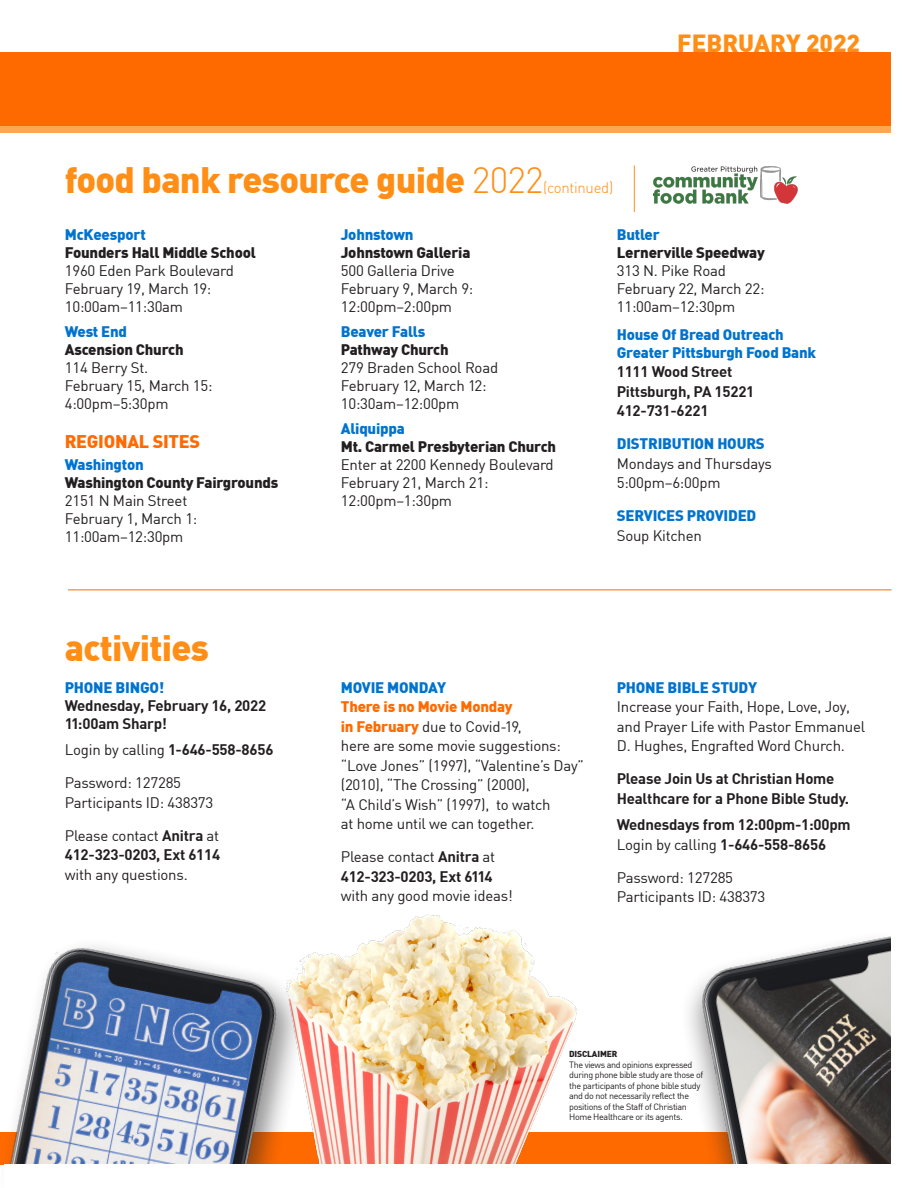
<style>
.page{position:relative;width:918px;height:1188px;background:#fff}
.page>*{position:absolute;margin:0;border:0;box-sizing:border-box;transform-origin:0 0}
.t1{font:900 36px "DIN";letter-spacing:-.02em;color:#ff8e16}
.t2{font:900 24.3px "DIN";color:#ff8e16}
.Food_Bank_-_COUNTY_H{font:900 18px "DIN";letter-spacing:-.015em;color:#ff6a00}
.Body_Copy{font:15px/19.5px "DIN";letter-spacing:-.015em;color:#231f20}
.Food_Bank_-_LOCATION{font:15px/18px "DIN";letter-spacing:-.015em;color:#231f20}
.Food_Bank_-_PHONE{font:900 15px "DIN";letter-spacing:-.015em;color:#231f20}
.Food_Bank_-_NAME{font:900 15px/18px "DIN";letter-spacing:-.015em;color:#0073ce}
.Body_Copy_Bold{font:700 15px/18px "DIN";letter-spacing:-.015em;color:#231f20}
.Body_Copy-2{font:700 15px/19.5px "DIN";letter-spacing:-.015em;color:#231f20}
.Food_Bank_-_LOCATION-2{font:900 15px/19.5px "DIN";letter-spacing:-.015em;color:#0073ce}
.t3{font:300 15px "DIN";letter-spacing:-.02em;color:#ff8e16}
.Body_Copy-3{font:9px/10.5px "DIN";letter-spacing:-.04em;color:#231f20}
.Body_Copy-4{font:900 8.55px "DIN";letter-spacing:-.015em;color:#231f20}
.s1{font-weight:300}
.s2{font-weight:900;color:#0073ce}
.s3{font-weight:700}
.s4{font-weight:400;color:#231f20}
.s5{font-weight:900;color:#ff6a00}
.s6{font-weight:400}
</style>
<div class="page">
<svg style="left:0;top:125px;width:891px;height:7px;background:#ff9d44"></svg>
<div style="left:0;top:52px;width:891px;height:73px;background:#ff6a00"></div>
<div style="left:1px;top:1137px;width:891px;height:27px;background:#ff6a00"></div>
<img style="left:308px;top:914px;width:275px;height:250px">
<img style="left:653px;top:166px;width:144px;height:38px">
<hr style="left:634px;top:165px;width:1px;height:47px;background:#ff8e16">
<hr style="left:68px;top:590px;width:824px;height:1px;background:#ff6a00">
<div style="left:0;top:937px;width:308px;height:251px;background:#231f20;opacity:.5"></div>
<img style="left:4px;top:937px;width:292px;height:227px">
<img style="left:682px;top:936px;width:210px;height:228px">
<div style="left:4px;top:1164px;width:914px;height:24px;background:#fff"></div>
<p class="t1" style="left:65px;top:156px;width:480px">food bank resource guide <span class="s1">2022</span></p>
<p class="t3" style="left:543px;top:178px;width:72px">(continued)</p>
<h2 class="t2" style="left:677px;top:27px;width:184px">FEBRUARY 2022</h2>
<p class="Food_Bank_-_NAME" style="left:65px;top:225px;width:83px">McKeesport</p>
<p class="Food_Bank_-_PHONE" style="left:65px;top:243px;width:193px">Founders Hall Middle School</p>
<p class="Food_Bank_-_LOCATION" style="left:65px;top:261px;width:171px">1960 Eden Park Boulevard<br>February 19, March 19:<br>10:00am–11:30am</p>
<p class="Food_Bank_-_NAME" style="left:65px;top:322px;width:64px">West End</p>
<p class="Food_Bank_-_PHONE" style="left:65px;top:339px;width:120px">Ascension Church</p>
<p class="Food_Bank_-_LOCATION" style="left:65px;top:358px;width:149px">114 Berry St.<br>February 15, March 15:<br>4:00pm–5:30pm</p>
<p class="Food_Bank_-_COUNTY_H" style="left:65px;top:429px;width:137px">REGIONAL SITES</p>
<p class="Food_Bank_-_NAME" style="left:65px;top:455px;width:80px">Washington</p>
<p class="Food_Bank_-_PHONE" style="left:65px;top:473px;width:215px">Washington County Fairgrounds</p>
<p class="Food_Bank_-_LOCATION" style="left:65px;top:492px;width:134px">2151 N Main Street<br>February 1, March 1:<br>11:00am–12:30pm</p>
<p class="t1" style="left:65px;top:624px;width:146px">activities</p>
<p class="Body_Copy_Bold" style="left:65px;top:678px;width:203px"><span class="s2">PHONE BINGO!<br></span>Wednesday, February 16, 2022<br>11:00am Sharp!</p>
<p class="Body_Copy" style="left:65px;top:740px;width:210px">Login by calling <span class="s3">1-646-558-8656</span></p>
<p class="Body_Copy" style="left:65px;top:773px;width:150px">Password: 127285<br>Participants ID: 438373</p>
<p class="Body_Copy" style="left:65px;top:825px;width:157px;text-align:justify">Please contact <span class="s3">Anitra</span> at <span class="s3">412-323-0203, Ext 6114 </span>with any questions.</p>
<p class="Food_Bank_-_NAME" style="left:341px;top:225px;width:74px">Johnstown</p>
<p class="Food_Bank_-_PHONE" style="left:341px;top:243px;width:131px">Johnstown Galleria</p>
<p class="Food_Bank_-_LOCATION" style="left:341px;top:261px;width:134px">500 Galleria Drive<br>February 9, March 9:<br>12:00pm–2:00pm</p>
<p class="Food_Bank_-_NAME" style="left:341px;top:322px;width:86px">Beaver Falls</p>
<p class="Food_Bank_-_PHONE" style="left:341px;top:339px;width:110px">Pathway Church</p>
<p class="Food_Bank_-_LOCATION" style="left:341px;top:358px;width:159px">279 Braden School Road<br>February 12, March 12:<br>10:30am–12:00pm</p>
<p class="Food_Bank_-_NAME" style="left:341px;top:418px;width:66px">Aliquippa</p>
<p class="Food_Bank_-_PHONE" style="left:341px;top:436px;width:217px">Mt. Carmel Presbyterian Church</p>
<p class="Food_Bank_-_LOCATION" style="left:341px;top:455px;width:215px">Enter at 2200 Kennedy Boulevard<br>February 21, March 21:<br>12:00pm–1:30pm</p>
<p class="Food_Bank_-_NAME" style="left:617px;top:225px;width:45px">Butler</p>
<p class="Food_Bank_-_PHONE" style="left:617px;top:243px;width:149px">Lernerville Speedway</p>
<p class="Food_Bank_-_LOCATION" style="left:617px;top:261px;width:149px">313 N. Pike Road<br>February 22, March 22:<br>11:00am–12:30pm</p>
<p class="Food_Bank_-_NAME" style="left:617px;top:325px;width:201px">House Of Bread Outreach<br>Greater Pittsburgh Food Bank</p>
<p class="Body_Copy-2" style="left:617px;top:362px;width:139px">1111 Wood Street<br>Pittsburgh, PA 15221<br>412-731-6221</p>
<p class="Body_Copy" style="left:617px;top:434px;width:157px"><span class="s2">DISTRIBUTION HOURS<br></span>Mondays and Thursdays<br>5:00pm–6:00pm</p>
<p class="Food_Bank_-_LOCATION-2" style="left:617px;top:505px;width:141px">SERVICES PROVIDED<br><span class="s4">Soup Kitchen</span></p>
<p class="Body_Copy" style="left:341px;top:678px;width:245px"><span class="s2">MOVIE MONDAY<br></span><span class="s5">There is no Movie Monday<br>in February</span> due to Covid-19,<br>here are some movie suggestions: “Love Jones” (1997), “Valentine’s Day” (2010), “The Crossing” (2000),<br>“A Child’s Wish” (1997), to watch<br>at home until we can together.</p>
<p class="Body_Copy" style="left:341px;top:847px;width:174px">Please contact <span class="s3">Anitra</span> at<br><span class="s3">412-323-0203, Ext 6114 </span>with any good movie ideas!</p>
<p class="Body_Copy" style="left:617px;top:678px;width:250px"><span class="s2">PHONE BIBLE STUDY<br></span>Increase your Faith, Hope, Love, Joy, and Prayer Life with Pastor Emmanuel<br>D. Hughes, Engrafted Word Church.</p>
<p class="Body_Copy_Bold" style="left:617px;top:769px;width:234px;line-height:19.5px">Please Join Us at Christian Home<br>Healthcare for a Phone Bible Study.</p>
<p class="Body_Copy-2" style="left:617px;top:814px;width:235px">Wednesdays from 12:00pm-1:00pm<br><span class="s6">Login by calling</span> 1-646-558-8656</p>
<p class="Body_Copy" style="left:617px;top:867px;width:150px">Password: 127285<br>Participants ID: 438373</p>
<p class="Body_Copy-4" style="left:569px;top:1049px;width:50px">DISCLAIMER</p>
<p class="Body_Copy-3" style="left:569px;top:1059px;width:136px">The views and opinions expressed during phone bible study are those of the participants of phone bible study and do not necessarily reflect the positions of the Staff of Christian Home Healthcare or its agents.</p>
</div>
